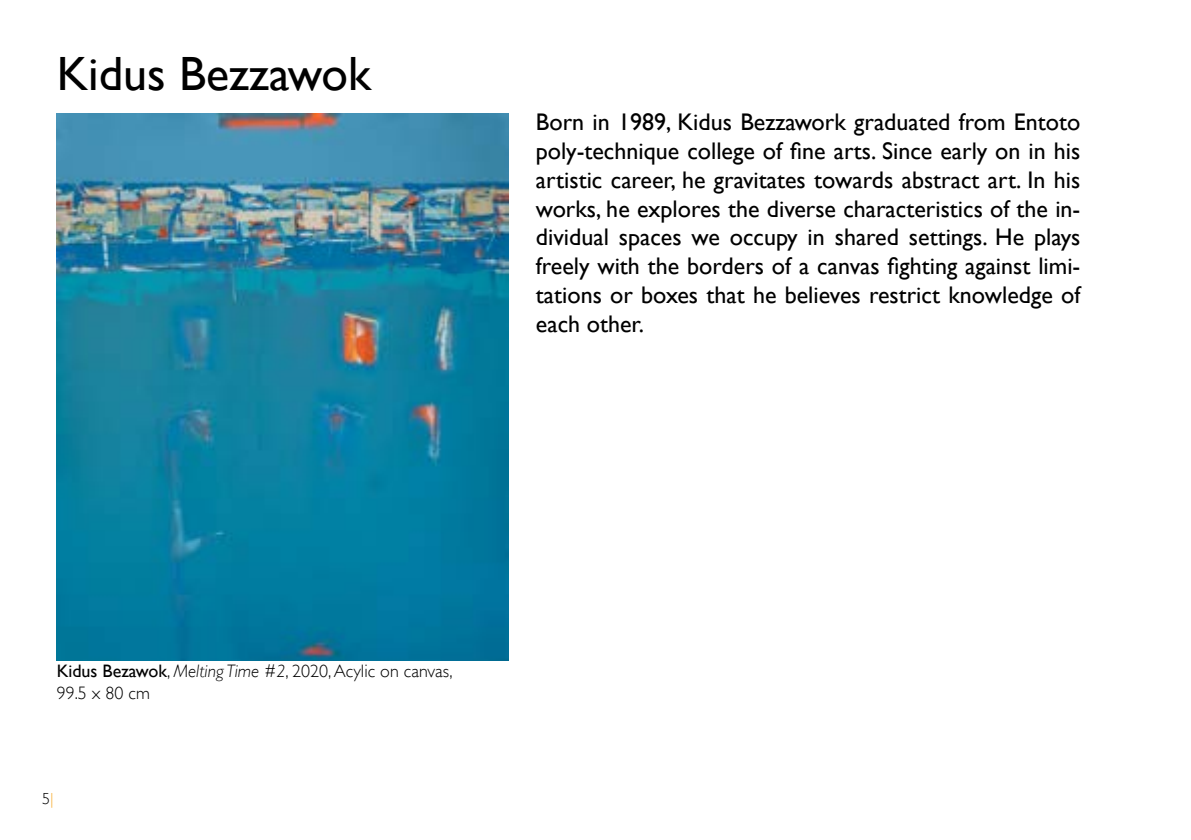
<style>
.page{position:relative;width:1191px;height:840px;background:#fff}
.page>*{position:absolute;margin:0;border:0;box-sizing:border-box;transform-origin:0 0}
.t1{font:48px "Gill Sans";color:#000}
.t2{font:24px/28.8px "Gill Sans";color:#000;text-align:justify}
.t3{font:300 18px/21.6px "Gill Sans";color:#000}
.t4{font:300 16px "Gill Sans";color:#000}
.s1{font-weight:400}
.s2{font-style:italic}
.s3{color:#f9b13c}
</style>
<div class="page">
<img style="left:57px;top:113px;width:452px;height:546px">
<h1 class="t1" style="left:57px;top:45px;width:316px">Kidus Bezzawok</h1>
<p class="t2" style="left:536px;top:107px;width:546px">Born in 1989, Kidus Bezzawork graduated from Entoto poly-technique college of fine arts. Since early on in his artistic career, he gravitates towards abstract art. In his works, he explores the diverse characteristics of the in&shy;dividual spaces we occupy in shared settings. He plays freely with the borders of a canvas fighting against limi&shy;tations or boxes that he believes restrict knowledge of each other.</p>
<p class="t3" style="left:57px;top:659px;width:397px"><span class="s1">Kidus Bezawok</span>, <span class="s2">Melting Time #2</span>, 2020, Acylic on canvas,<br>99.5 x 80 cm</p>
<p class="t4" style="left:42px;top:785px;width:13px">5<span class="s3">|</span></p>
</div>
